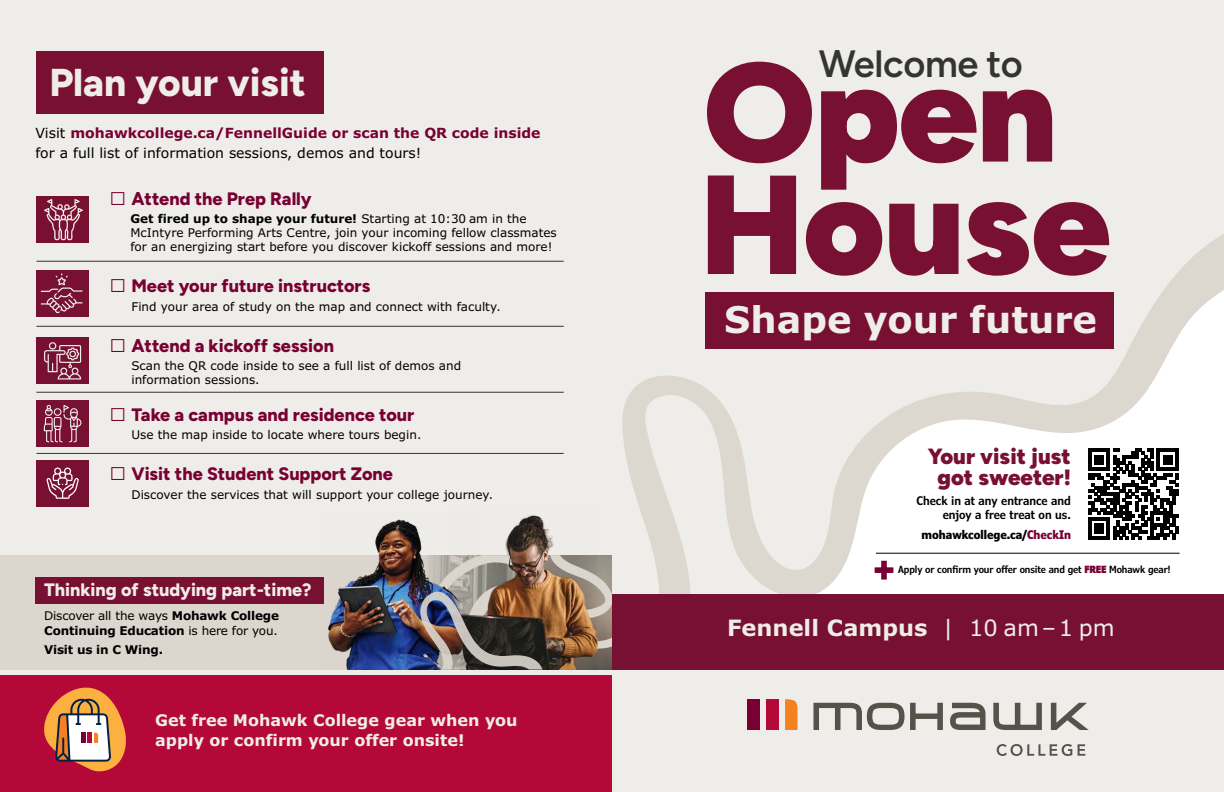
<style>
.page{position:relative;width:1224px;height:792px;background:#efede9}
.page>*{position:absolute;margin:0;border:0;box-sizing:border-box;transform-origin:0 0}
.t1{font:900 140.5px/112.4px "Figtree";letter-spacing:-.01em;color:#781033}
.t2{font:800 38.8px "Figtree";color:#efede9}
.t3{font:600 38px "Figtree";letter-spacing:-.01em;color:#343433}
.t4{font:700 36.9px "Verdana Pro";color:#efede9}
.t5{font:700 28px "Verdana Pro";color:#780032}
.t6{font:700 22.5px "Verdana Pro";color:#efede9}
.t7{font:900 22px/21px "Figtree";color:#781033;text-align:center}
.t8{font:800 18px "Figtree";color:#780032}
.t9{font:800 18px "Figtree";color:#efede9}
.t10{font:700 16px/20px "Verdana Pro";color:#efede9}
.t11{font:14px/20px "Verdana Pro";color:#000}
.t12{font:12px/14px "Verdana Pro";color:#000}
.t13{font:700 12px/15px "Verdana Pro";letter-spacing:-.015em;color:#000}
.t14{font:600 condensed 12px/14px "Verdana Pro";color:#000;text-align:right}
.t15{font:700 condensed 12px "Verdana Pro";color:#000}
.t16{font:600 condensed 10px "Verdana Pro";letter-spacing:-.01em;color:#000}
.s1{font-weight:700;color:#780032}
.s2{font-weight:700}
.s3{font-weight:400}
.s4{color:#780032}
.s5{font-weight:900;color:#780032}
</style>
<div class="page">
<div style="left:36px;top:51px;width:288px;height:63px;background:#781033"></div>
<svg style="left:1161px;top:234px;width:63px;height:360px;background:#f6f5f4"></svg>
<svg style="left:622px;top:292px;width:539px;height:302px"></svg>
<div style="left:1082px;top:443px;width:103px;height:103px;background:#fff"></div>
<svg style="left:1088px;top:449px;width:91px;height:90px"></svg>
<hr style="left:876px;top:553px;width:304px;height:1px;background:#000">
<div style="left:612px;top:594px;width:612px;height:76px;background:#781033"></div>
<svg style="left:997px;top:744px;width:75px;height:12px"></svg>
<svg style="left:1078px;top:744px;width:7px;height:12px"></svg>
<div style="left:747px;top:699px;width:13px;height:31px;background:#780032"></div>
<div style="left:766px;top:699px;width:13px;height:31px;background:#b30838"></div>
<svg style="left:785px;top:699px;width:13px;height:31px"></svg>
<svg style="left:813px;top:703px;width:130px;height:27px"></svg>
<svg style="left:950px;top:703px;width:36px;height:27px"></svg>
<svg style="left:993px;top:703px;width:49px;height:27px"></svg>
<svg style="left:1051px;top:703px;width:38px;height:27px"></svg>
<div style="left:0;top:675px;width:612px;height:117px;background:#b30838"></div>
<svg style="left:44px;top:687px;width:82px;height:85px"></svg>
<div style="left:0;top:555px;width:596px;height:115px;background:#dcd6ce"></div>
<div style="left:36px;top:577px;width:288px;height:27px;background:#781033"></div>
<div style="left:36px;top:270px;width:53px;height:47px;background:#781033"></div>
<svg style="left:41px;top:273px;width:42px;height:41px"></svg>
<div style="left:36px;top:337px;width:53px;height:47px;background:#781033"></div>
<svg style="left:44px;top:342px;width:37px;height:38px"></svg>
<div style="left:36px;top:400px;width:53px;height:47px;background:#781033"></div>
<svg style="left:44px;top:405px;width:37px;height:37px"></svg>
<div style="left:36px;top:460px;width:53px;height:47px;background:#781033"></div>
<svg style="left:47px;top:468px;width:32px;height:31px"></svg>
<svg style="left:875px;top:561px;width:18px;height:19px"></svg>
<hr style="left:36px;top:261px;width:528px;height:1px;background:#343433">
<hr style="left:36px;top:326px;width:528px;height:1px;background:#343433">
<hr style="left:36px;top:392px;width:528px;height:1px;background:#343433">
<hr style="left:36px;top:453px;width:528px;height:1px;background:#343433">
<div style="left:36px;top:196px;width:53px;height:47px;background:#781033"></div>
<svg style="left:44px;top:199px;width:39px;height:41px"></svg>
<img style="left:505px;top:515px;width:49px;height:40px">
<img style="left:328px;top:519px;width:94px;height:151px">
<img style="left:402px;top:555px;width:210px;height:115px">
<h2 class="t2" style="left:49px;top:58px;width:258px">Plan your visit</h2>
<p class="t11" style="left:35px;top:123px;width:507px">Visit <span class="s1">mohawkcollege.ca/FennellGuide or scan the QR code inside </span>for a full list of information sessions, demos and tours!</p>
<p class="t5" style="left:109px;top:176px;width:18px">□</p>
<p class="t8" style="left:131px;top:188px;width:182px">Attend the Prep Rally</p>
<p class="t12" style="left:130px;top:212px;width:428px"><span class="s2">Get fired up to shape your future!</span> Starting at 10:30 am in the<br>McIntyre Performing Arts Centre, join your incoming fellow classmates for an energizing start before you discover kickoff sessions and more!</p>
<p class="t5" style="left:109px;top:264px;width:18px">□</p>
<p class="t8" style="left:131px;top:275px;width:240px">Meet your future instructors</p>
<p class="t12" style="left:131px;top:300px;width:371px">Find your area of study on the map and connect with faculty.</p>
<p class="t5" style="left:109px;top:323px;width:18px">□</p>
<p class="t8" style="left:131px;top:335px;width:204px">Attend a kickoff session</p>
<p class="t12" style="left:131px;top:359px;width:331px">Scan the QR code inside to see a full list of demos and information sessions.</p>
<p class="t5" style="left:109px;top:392px;width:18px">□</p>
<p class="t8" style="left:131px;top:404px;width:284px">Take a campus and residence tour</p>
<p class="t12" style="left:131px;top:428px;width:291px">Use the map inside to locate where tours begin.</p>
<p class="t5" style="left:109px;top:452px;width:18px">□</p>
<p class="t8" style="left:131px;top:463px;width:263px">Visit the Student Support Zone</p>
<p class="t12" style="left:131px;top:488px;width:363px">Discover the services that will support your college journey.</p>
<h2 class="t9" style="left:44px;top:578px;width:269px">Thinking of studying part-time?</h2>
<p class="t13" style="left:44px;top:608px;width:237px"><span class="s3">Discover all the ways</span> Mohawk College<br>Continuing Education <span class="s3">is here for you.</span></p>
<p class="t13" style="left:44px;top:642px;width:121px">Visit us in C Wing.</p>
<p class="t10" style="left:155px;top:710px;width:364px">Get free Mohawk College gear when you apply or confirm your offer onsite!</p>
<h3 class="t3" style="left:819px;top:42px;width:206px">Welcome to</h3>
<h1 class="t1" style="left:699px;top:52px;width:413px">Open<br>House</h1>
<p class="t4" style="left:724px;top:296px;width:374px">Shape your future</p>
<p class="t7" style="left:928px;top:446px;width:145px">Your visit just got sweeter!</p>
<p class="t14" style="left:917px;top:493px;width:156px">Check in at any entrance and enjoy a free treat on us.</p>
<p class="t15" style="left:922px;top:527px;width:151px">mohawkcollege.ca/<span class="s4">CheckIn</span></p>
<p class="t16" style="left:898px;top:563px;width:274px">Apply or confirm your offer onsite and get <span class="s5">FREE</span> Mohawk gear!</p>
<p class="t6" style="left:727px;top:614px;width:389px">Fennell Campus <span class="s3">| 10 am – 1 pm</span></p>
</div>
